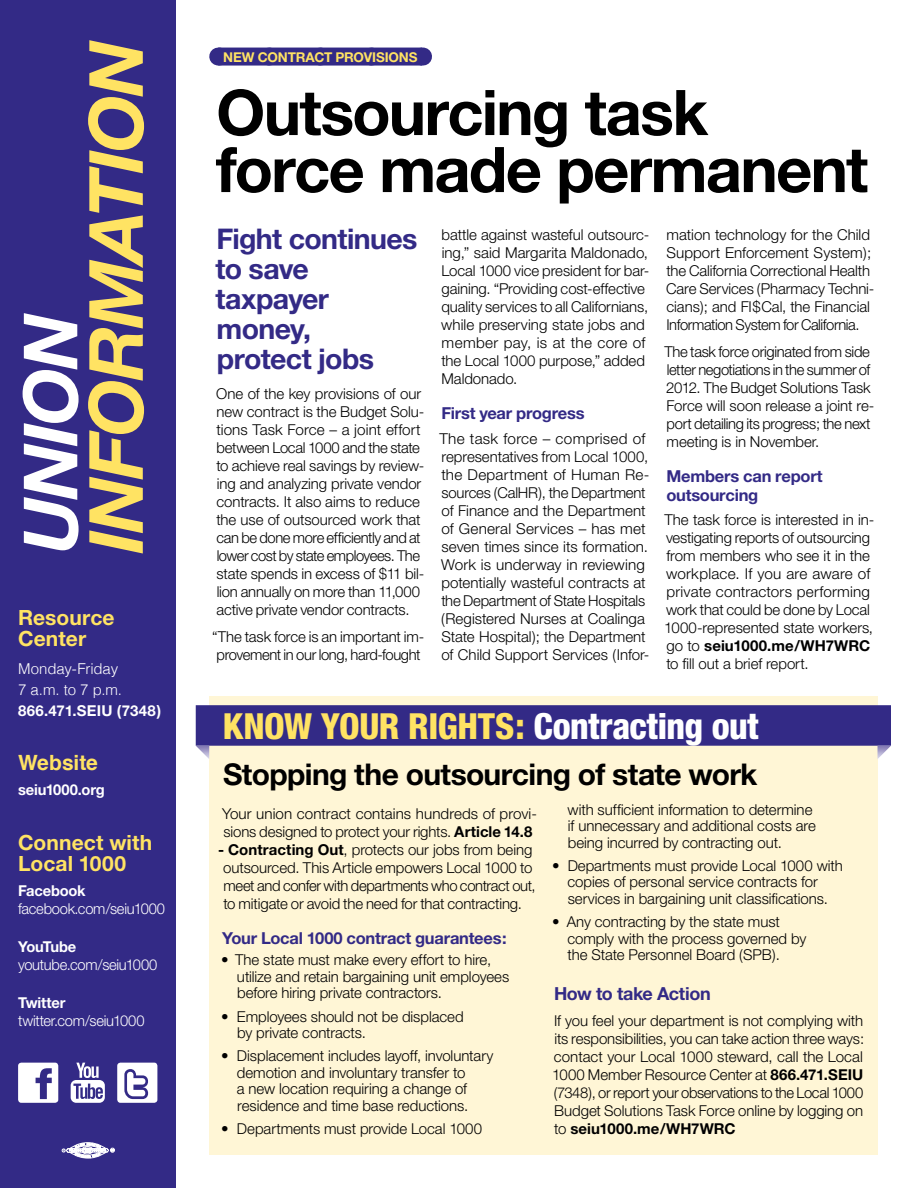
<style>
.page{position:relative;width:918px;height:1188px;background:#fff}
.page>*{position:absolute;margin:0;border:0;box-sizing:border-box;transform-origin:0 0}
.t1{font:700 63px/57px "Helvetica Neue";letter-spacing:-.025em;color:#000}
.t2{font:800 condensed 36px "Helvetica Neue";letter-spacing:-.01em;color:#ffe363}
.t3{font:700 30px "Helvetica Neue";letter-spacing:-.02em;color:#000}
.t4{font:700 28.5px/30px "Helvetica Neue";letter-spacing:-.025em;color:#332a86}
.t5{font:700 21px/21px "Helvetica Neue";letter-spacing:.005em;color:#ffe363}
.t6{font:700 21px "Helvetica";letter-spacing:-.005em;color:#ffe363}
.t7{font:700 18px "Helvetica Neue";letter-spacing:-.02em;color:#332a86}
.t8{font:700 16.5px/19.5px "Helvetica Neue";letter-spacing:-.015em;color:#332a86}
.t9{font:300 15px/18px "Helvetica Neue";letter-spacing:-.005em;color:#000}
.t10{font:300 15px "Helvetica Neue";letter-spacing:-.02em;color:#fff}
.t11{font:700 15px "Helvetica Neue";letter-spacing:-.01em;color:#fff}
.t12{font:300 15px/21px "Helvetica";letter-spacing:-.01em;color:#fff}
.t13{font:700 15px "Helvetica Neue";letter-spacing:.02em;color:#fff}
.t14{font:700 15px "Helvetica Neue";letter-spacing:-.05em;color:#fff}
.t15{font:700 13.5px "Helvetica Neue";letter-spacing:-.015em;color:#ffe363}
.s1{font-weight:700}
.s2{color:#fff}
</style>
<div class="page">
<div style="left:0;top:0;width:176px;height:1188px;background:#332a86"></div>
<div style="left:117px;top:1063px;width:40px;height:40px;background:#fff;border-radius:3px"></div>
<svg style="left:124px;top:1069px;width:25px;height:30px"></svg>
<div style="left:71px;top:1080px;width:34px;height:23px;background:#fff;border-radius:5px"></div>
<svg style="left:76px;top:1063px;width:23px;height:15px"></svg>
<svg style="left:73px;top:1084px;width:30px;height:15px"></svg>
<svg style="left:18px;top:1063px;width:40px;height:40px"></svg>
<svg style="left:88px;top:40px;width:56px;height:514px"></svg>
<svg style="left:23px;top:313px;width:56px;height:237px"></svg>
<svg style="left:62px;top:1142px;width:53px;height:17px"></svg>
<div style="left:218px;top:48px;width:204px;height:18px;background:#332a86"></div>
<svg style="left:269px;top:65px;width:128px;height:1px"></svg>
<svg style="left:422px;top:48px;width:1px;height:18px"></svg>
<div style="left:209px;top:696px;width:669px;height:459px;background:#fff6d6"></div>
<div style="left:196px;top:705px;width:695px;height:41px;background:#332a86"></div>
<svg style="left:196px;top:746px;width:13px;height:13px"></svg>
<svg style="left:878px;top:746px;width:13px;height:12px"></svg>
<h3 class="t5" style="left:18px;top:606px;width:98px">Resource<br>Center</h3>
<p class="t12" style="left:18px;top:657px;width:106px">Monday-Friday<br>7 a.m. to 7 p.m.</p>
<p class="t13" style="left:18px;top:701px;width:145px">866.471.SEIU (7348)</p>
<h3 class="t6" style="left:18px;top:746px;width:81px">Website</h3>
<p class="t11" style="left:18px;top:780px;width:88px">seiu1000.org</p>
<h3 class="t5" style="left:18px;top:831px;width:136px">Connect with<br>Local 1000</h3>
<p class="t11" style="left:18px;top:881px;width:69px">Facebook</p>
<p class="t10" style="left:18px;top:899px;width:149px">facebook.com/seiu1000</p>
<p class="t14" style="left:18px;top:937px;width:60px">YouTube</p>
<p class="t10" style="left:18px;top:955px;width:141px">youtube.com/seiu1000</p>
<p class="t11" style="left:18px;top:993px;width:49px">Twitter</p>
<p class="t10" style="left:18px;top:1011px;width:128px">twitter.com/seiu1000</p>
<p class="t15" style="left:223px;top:48px;width:45px">New contr</p>
<p class="t15" style="left:306px;top:48px;width:75px">act provisions</p>
<h1 class="t1" style="left:216px;top:83px;width:654px">Outsourcing task force made permanent</h1>
<h3 class="t4" style="left:215px;top:223px;width:204px">Fight continues to save taxpayer money,<br>protect jobs</h3>
<p class="t9" style="left:216px;top:384px;width:210px">One of the key provisions of our new contract is the Budget Solu&shy;tions Task Force – a joint effort between Local 1000 and the state to achieve real savings by review&shy;ing and analyzing private vendor contracts. It also aims to reduce the use of outsourced work that can be done more efficiently and at lower cost by state employees. The state spends in excess of $11 bil&shy;lion annually on more than 11,000 active private vendor contracts.</p>
<p class="t9" style="left:212px;top:627px;width:214px">“The task force is an important im&shy;provement in our long, hard-fought</p>
<p class="t9" style="left:666px;top:225px;width:210px">mation technology for the Child Support Enforcement System); the California Correctional Health Care Services (Pharmacy Techni&shy;cians); and FI$Cal, the Financial Information System for California.</p>
<p class="t9" style="left:664px;top:342px;width:212px">The task force originated from side letter negotiations in the summer of 2012. The Budget Solutions Task Force will soon release a joint re&shy;port detailing its progress; the next meeting is in November.</p>
<p class="t8" style="left:666px;top:466px;width:158px">Members can report outsourcing</p>
<p class="t9" style="left:664px;top:510px;width:212px">The task force is interested in in&shy;vestigating reports of outsourcing from members who see it in the workplace. If you are aware of private contractors performing work that could be done by Local<br>1000-represented state workers, go to <span class="s1">seiu1000.me/WH7WRC </span>to fill out a brief report.</p>
<p class="t9" style="left:441px;top:225px;width:210px">battle against wasteful outsourc&shy;ing,” said Margarita Maldonado,<br>Local 1000 vice president for bar&shy;gaining. “Providing cost-effective quality services to all Californians, while preserving state jobs and member pay, is at the core of the Local 1000 purpose,” added<br>Maldonado.</p>
<p class="t8" style="left:441px;top:403px;width:145px">First year progress</p>
<p class="t9" style="left:439px;top:429px;width:212px">The task force – comprised of representatives from Local 1000, the Department of Human Re&shy;sources (CalHR), the Department of Finance and the Department of General Services – has met seven times since its formation.<br>Work is underway in reviewing potentially wasteful contracts at the Department of State Hospitals (Registered Nurses at Coalinga<br>State Hospital); the Department of Child Support Services (Infor-</p>
<h2 class="t2" style="left:223px;top:704px;width:538px">KNOW YOUR RIGHTS: <span class="s2">Contracting out</span></h2>
<h3 class="t3" style="left:223px;top:755px;width:536px">Stopping the outsourcing of state work</h3>
<p class="t9" style="left:222px;top:804px;width:316px">Your union contract contains hundreds of provi&shy;sions designed to protect your rights. <span class="s1">Article 14.8</span></p>
<p class="t9" style="left:218px;top:840px;width:319px;text-align:center"><span class="s1">- Contracting Out</span>, protects our jobs from being outsourced. This Article empowers Local 1000 to meet and confer with departments who contract out, to mitigate or avoid the need for that contracting.</p>
<p class="t8" style="left:222px;top:928px;width:286px">Your Local 1000 contract guarantees:</p>
<p class="t9" style="left:237px;top:951px;width:274px;line-height:16.5px;text-indent:-16px">• The state must make every effort to hire, utilize and retain bargaining unit employees before hiring private contractors.</p>
<p class="t9" style="left:237px;top:1008px;width:228px;line-height:16.5px;text-indent:-16px">• Employees should not be displaced by private contracts.</p>
<p class="t9" style="left:237px;top:1047px;width:258px;line-height:16.5px;text-indent:-16px">• Displacement includes layoff, involuntary demotion and involuntary transfer to<br>a new location requiring a change of residence and time base reductions.</p>
<p class="t9" style="left:221px;top:1119px;width:262px">• Departments must provide Local 1000</p>
<p class="t9" style="left:568px;top:801px;width:250px;line-height:16.5px">with sufficient information to determine if unnecessary and additional costs are being incurred by contracting out.</p>
<p class="t9" style="left:567px;top:857px;width:277px;line-height:16.5px;text-indent:-15px">• Departments must provide Local 1000 with copies of personal service contracts for services in bargaining unit classifications.</p>
<p class="t9" style="left:567px;top:913px;width:240px;line-height:16.5px;text-indent:-15px">• Any contracting by the state must comply with the process governed by the State Personnel Board (SPB).</p>
<p class="t7" style="left:554px;top:982px;width:158px">How to take Action</p>
<p class="t9" style="left:552px;top:1011px;width:314px;text-align:justify">If you feel your department is not complying with its responsibilities, you can take action three ways: contact your Local 1000 steward, call the Local 1000 Member Resource Center at <span class="s1">866.471.SEIU </span>(7348), or report your observations to the Local 1000<br>Budget Solutions Task Force online by logging on to <span class="s1">seiu1000.me/WH7WRC</span></p>
</div>
